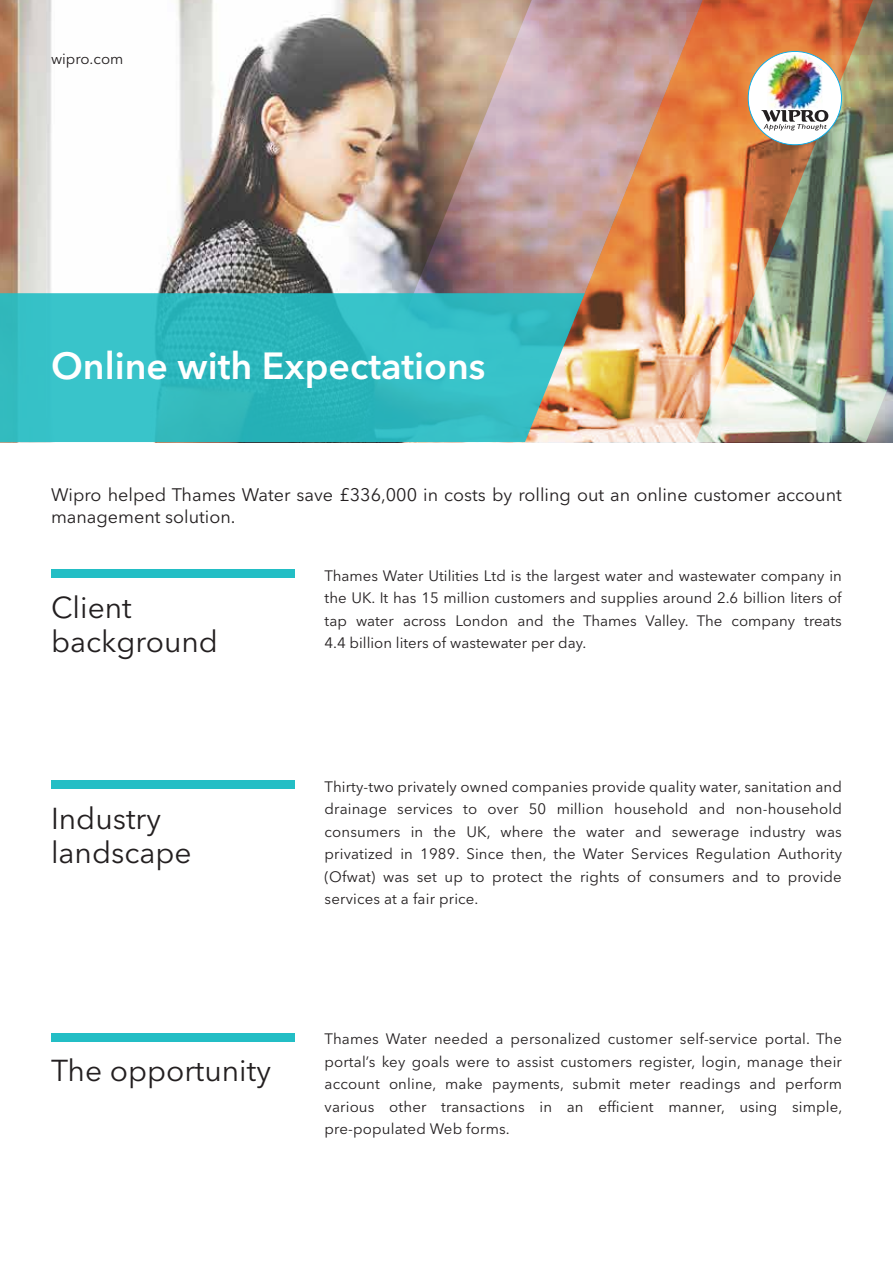
<style>
.page{position:relative;width:893px;height:1263px;background:#fff}
.page>*{position:absolute;margin:0;border:0;box-sizing:border-box;transform-origin:0 0}
.t1{font:600 37.5px "Avenir Next LT Pro";color:#fff}
.t2{font:30px/34.5px "Avenir Next LT Pro";color:#231f20}
.t3{font:18px/22.5px "Avenir Next LT Pro";color:#231f20}
.t4{font:15px/22.5px "Avenir Next LT Pro";letter-spacing:.01em;color:#231f20;text-align:justify}
</style>
<div class="page">
<img style="left:0;top:0;width:354px;height:293px">
<img style="left:354px;top:0;width:171px;height:293px">
<img style="left:525px;top:0;width:170px;height:442px">
<img style="left:695px;top:0;width:198px;height:442px">
<svg style="left:0;top:293px;width:585px;height:149px;background:#3ababe"></svg>
<div style="left:51px;top:570px;width:244px;height:8px;background:#23bec5"></div>
<div style="left:51px;top:780px;width:244px;height:9px;background:#23bec5"></div>
<div style="left:51px;top:1033px;width:244px;height:9px;background:#23bec5"></div>
<img style="left:748px;top:51px;width:94px;height:94px">
<p class="t4" style="left:51px;top:47px;width:74px">wipro.com</p>
<h1 class="t1" style="left:51px;top:343px;width:436px">Online with Expectations</h1>
<p class="t3" style="left:51px;top:483px;width:792px">Wipro helped Thames Water save £336,000 in costs by rolling out an online customer account management solution.</p>
<h2 class="t2" style="left:51px;top:590px;width:168px">Client background</h2>
<h2 class="t2" style="left:51px;top:801px;width:142px">Industry landscape</h2>
<h2 class="t2" style="left:51px;top:1053px;width:221px">The opportunity</h2>
<p class="t4" style="left:325px;top:564px;width:519px">Thames Water Utilities Ltd is the largest water and wastewater company in the UK. It has 15 million customers and supplies around 2.6 billion liters of tap water across London and the Thames Valley. The company treats 4.4 billion liters of wastewater per day.</p>
<p class="t4" style="left:325px;top:775px;width:519px">Thirty-two privately owned companies provide quality water, sanitation and drainage services to over 50 million household and non-household consumers in the UK, where the water and sewerage industry was privatized in 1989. Since then, the Water Services Regulation Authority (Ofwat) was set up to protect the rights of consumers and to provide services at a fair price.</p>
<p class="t4" style="left:325px;top:1028px;width:519px">Thames Water needed a personalized customer self-service portal. The portal’s key goals were to assist customers register, login, manage their account online, make payments, submit meter readings and perform various other transactions in an efficient manner, using simple, pre-populated Web forms.</p>
</div>
